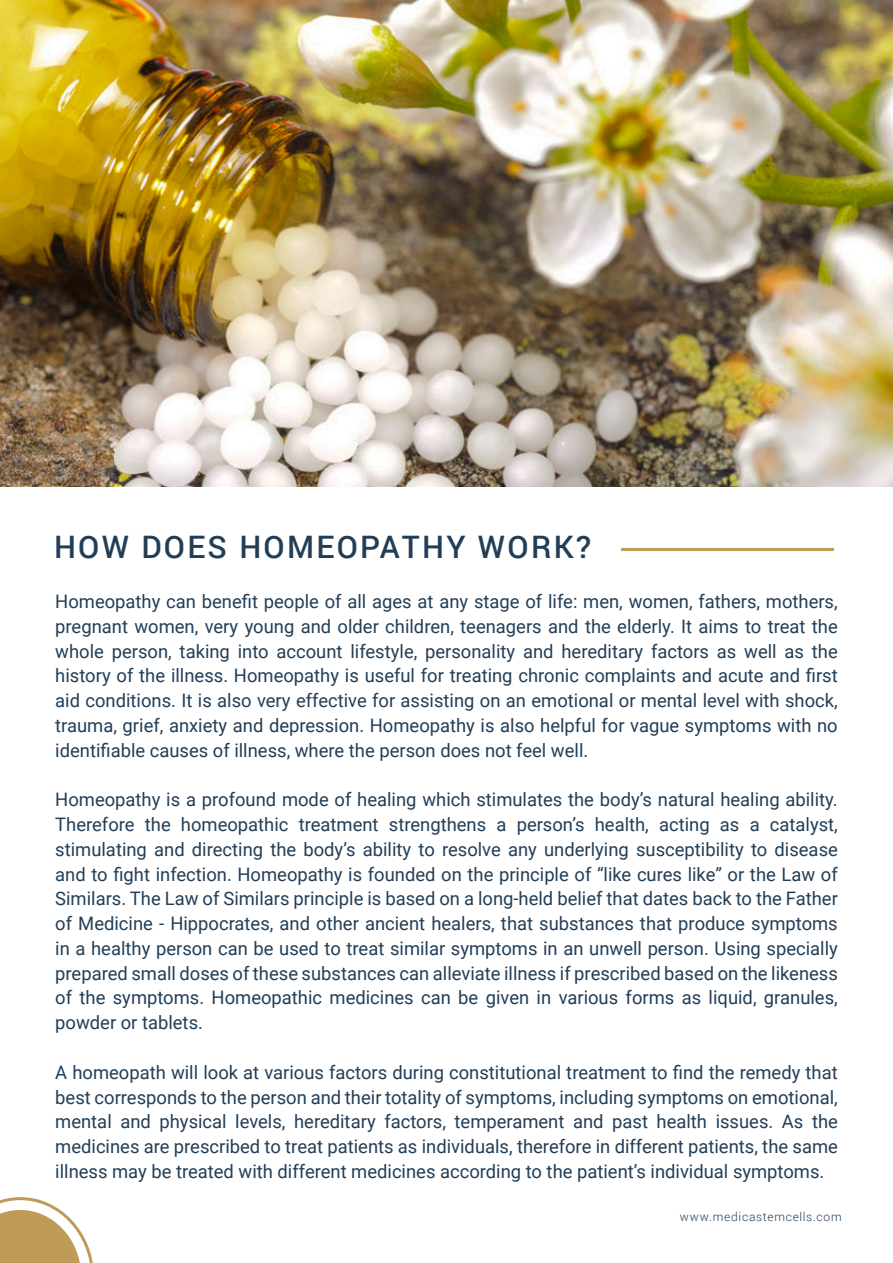
<style>
.page{position:relative;width:893px;height:1263px;background:#fff}
.page>*{position:absolute;margin:0;border:0;box-sizing:border-box;transform-origin:0 0}
.Header-2{font:500 31.05px "Roboto";letter-spacing:.075em;color:#223e57}
.Paragraph-1{font:18.6px/24.8px "Roboto";color:#223e57;text-align:justify}
.t1{font:300 12px "Roboto";letter-spacing:.06em;color:#253e57}
</style>
<div class="page">
<hr style="left:621px;top:548px;width:213px;height:3px;background:#bf9c57">
<img style="left:0;top:0;width:893px;height:486px">
<svg style="left:0;top:1197px;width:93px;height:66px"></svg>
<p class="Header-2" style="left:54px;top:525px;width:539px">HOW DOES HOMEOPATHY WORK?</p>
<p class="Paragraph-1" style="left:55px;top:588px;width:784px">Homeopathy can benefit people of all ages at any stage of life: men, women, fathers, mothers, pregnant women, very young and older children, teenagers and the elderly. It aims to treat the whole person, taking into account lifestyle, personality and hereditary factors as well as the history of the illness. Homeopathy is useful for treating chronic complaints and acute and first aid conditions. It is also very effective for assisting on an emotional or mental level with shock, trauma, grief, anxiety and depression. Homeopathy is also helpful for vague symptoms with no identifiable causes of illness, where the person does not feel well.</p>
<p class="Paragraph-1" style="left:55px;top:786px;width:784px">Homeopathy is a profound mode of healing which stimulates the body’s natural healing ability.<br>Therefore the homeopathic treatment strengthens a person’s health, acting as a catalyst, stimulating and directing the body’s ability to resolve any underlying susceptibility to disease and to fight infection. Homeopathy is founded on the principle of “like cures like” or the Law of Similars. The Law of Similars principle is based on a long-held belief that dates back to the Father of Medicine - Hippocrates, and other ancient healers, that substances that produce symptoms in a healthy person can be used to treat similar symptoms in an unwell person. Using specially prepared small doses of these substances can alleviate illness if prescribed based on the likeness of the symptoms. Homeopathic medicines can be given in various forms as liquid, granules, powder or tablets.</p>
<p class="Paragraph-1" style="left:55px;top:1059px;width:784px">A homeopath will look at various factors during constitutional treatment to find the remedy that best corresponds to the person and their totality of symptoms, including symptoms on emotional, mental and physical levels, hereditary factors, temperament and past health issues. As the medicines are prescribed to treat patients as individuals, therefore in different patients, the same illness may be treated with different medicines according to the patient’s individual symptoms.</p>
<p class="t1" style="left:680px;top:1208px;width:163px">www.medicastemcells.com</p>
</div>
